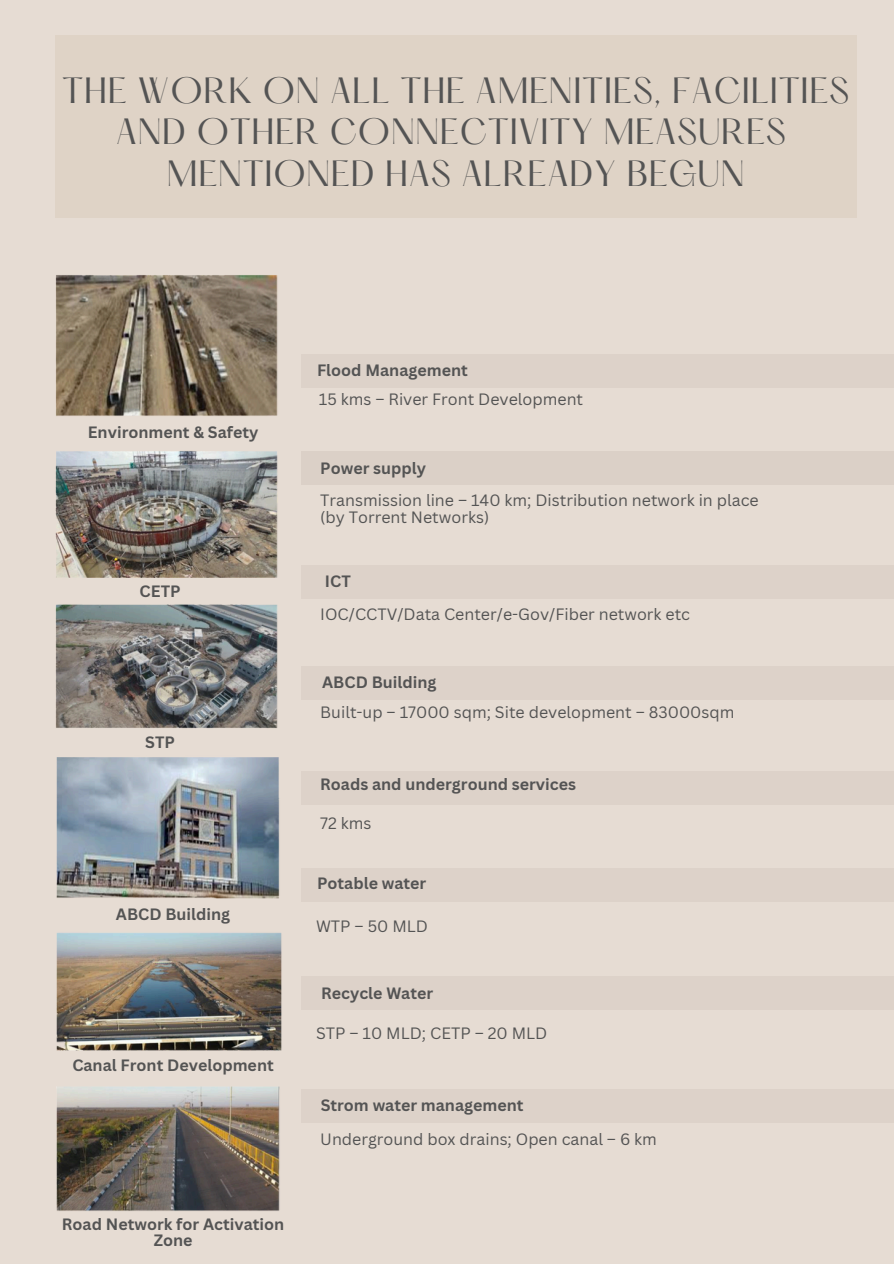
<style>
.page{position:relative;width:894px;height:1264px;background:#fff}
.page>*{position:absolute;margin:0;border:0;box-sizing:border-box;transform-origin:0 0}
.t1{font:31.95px/41.2px "Hatton";letter-spacing:.02em;color:#545454;text-align:center}
.t2{font:16.05px/16.8px "Canva Sans";color:#545454}
.t3{font:700 16.05px/16.8px "Canva Sans";color:#545454;text-align:center}
</style>
<div class="page">
<div style="left:0;top:0;width:893px;height:1263px;background:#e6dcd3"></div>
<div style="left:55px;top:36px;width:801px;height:182px;background:#dfd3c6"></div>
<img style="left:55px;top:275px;width:265px;height:936px">
<div style="left:301px;top:354px;width:592px;height:33px;background:#ddd2c9"></div>
<div style="left:301px;top:452px;width:592px;height:33px;background:#dbd0c7"></div>
<div style="left:301px;top:565px;width:592px;height:33px;background:#ddd2c9"></div>
<div style="left:301px;top:666px;width:592px;height:33px;background:#ddd2c9"></div>
<div style="left:301px;top:771px;width:592px;height:33px;background:#ddd2c9"></div>
<div style="left:301px;top:868px;width:592px;height:33px;background:#ddd2c9"></div>
<div style="left:301px;top:976px;width:592px;height:33px;background:#ddd2c9"></div>
<div style="left:301px;top:1089px;width:592px;height:33px;background:#ddd2c9"></div>
<h4 class="t1" style="left:62px;top:73px;width:788px">THE WORK ON ALL THE AMENITIES, FACILITIES<br>AND OTHER CONNECTIVITY MEASURES<br>MENTIONED HAS ALREADY BEGUN</h4>
<p class="t3" style="left:88px;top:423px;width:172px">Environment &amp; Safety</p>
<h2 class="t3" style="left:140px;top:582px;width:42px">CETP</h2>
<h4 class="t3" style="left:145px;top:733px;width:31px">STP</h4>
<h4 class="t3" style="left:116px;top:905px;width:116px">ABCD Building</h4>
<h2 class="t3" style="left:72px;top:1056px;width:203px">Canal Front Development</h2>
<h4 class="t3" style="left:62px;top:1214px;width:224px">Road Network for Activation<br>Zone</h4>
<h4 class="t3" style="left:317px;top:361px;width:152px">Flood Management</h4>
<p class="t2" style="left:319px;top:390px;width:266px">15 kms – River Front Development</p>
<p class="t3" style="left:320px;top:459px;width:107px">Power supply</p>
<h4 class="t2" style="left:320px;top:491px;width:440px">Transmission line – 140 km; Distribution network in place (by Torrent Networks)</h4>
<h4 class="t3" style="left:325px;top:572px;width:27px">ICT</h4>
<p class="t2" style="left:320px;top:605px;width:371px">IOC/CCTV/Data Center/e-Gov/Fiber network etc</p>
<h3 class="t3" style="left:322px;top:673px;width:116px">ABCD Building</h3>
<h2 class="t2" style="left:320px;top:703px;width:415px">Built-up – 17000 sqm; Site development – 83000sqm</h2>
<h4 class="t3" style="left:320px;top:775px;width:257px">Roads and underground services</h4>
<p class="t2" style="left:320px;top:814px;width:53px">72 kms</p>
<h3 class="t3" style="left:317px;top:874px;width:111px">Potable water</h3>
<h4 class="t2" style="left:316px;top:917px;width:113px">WTP – 50 MLD</h4>
<h4 class="t3" style="left:321px;top:984px;width:113px">Recycle Water</h4>
<p class="t2" style="left:316px;top:1024px;width:233px">STP – 10 MLD; CETP – 20 MLD</p>
<p class="t3" style="left:320px;top:1096px;width:204px">Strom water management</p>
<h4 class="t2" style="left:320px;top:1130px;width:338px">Underground box drains; Open canal – 6 km</h4>
</div>
